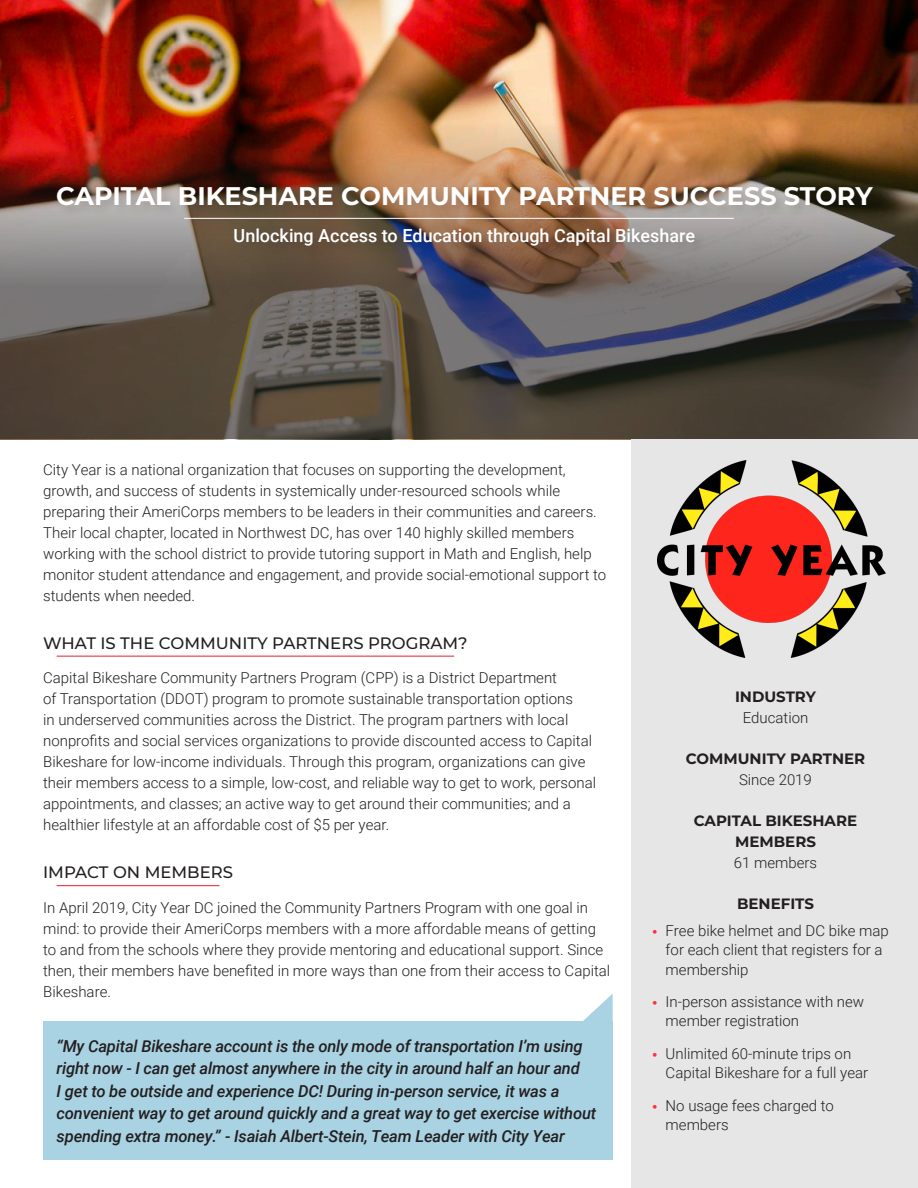
<style>
.page{position:relative;width:918px;height:1188px;background:#fff}
.page>*{position:absolute;margin:0;border:0;box-sizing:border-box;transform-origin:0 0}
.Body_Copy{font:700 25.5px "Montserrat";color:#fff}
.Body_Copy-2{font:500 18px "Roboto";color:#fff}
.Bulleted_List{font:italic 500 16.5px/22.5px "Roboto";letter-spacing:-.01em;color:#231f20}
.Head_1{font:500 16.5px "Montserrat";color:#231f20}
.Body_Copy-3{font:300 15px/21px "Roboto";color:#231f20}
.Body_Copy-4{font:700 15px/21px "Montserrat";color:#231f20;text-align:center}
.s1{font-family:"Montserrat";font-weight:700}
.s2{font-family:"Roboto";font-weight:300}
.s3{font-family:"Montserrat";font-weight:700;color:#fb333e}
</style>
<div class="page">
<img style="left:0;top:0;width:918px;height:439px">
<hr style="left:57px;top:656px;width:397px;height:1px;background:#ee3445">
<hr style="left:57px;top:885px;width:163px;height:1px;background:#ee3445">
<div style="left:54px;top:183px;width:831px;height:76px;background:#231f20;opacity:.2"></div>
<div style="left:632px;top:439px;width:286px;height:749px;background:#e6e6e6"></div>
<img style="left:657px;top:461px;width:228px;height:197px">
<hr style="left:184px;top:218px;width:550px;height:1px;background:#fff">
<svg style="left:583px;top:994px;width:30px;height:27px"></svg>
<div style="left:43px;top:1021px;width:570px;height:139px;background:#a9d2e2"></div>
<p class="Body_Copy" style="left:56px;top:177px;width:818px">CAPITAL BIKESHARE COMMUNITY PARTNER SUCCESS STORY</p>
<p class="Body_Copy-2" style="left:234px;top:223px;width:463px">Unlocking Access to Education through Capital Bikeshare</p>
<p class="Body_Copy-3" style="left:43px;top:458px;width:565px">City Year is a national organization that focuses on supporting the development, growth, and success of students in systemically under-resourced schools while preparing their AmeriCorps members to be leaders in their communities and careers.<br>Their local chapter, located in Northwest DC, has over 140 highly skilled members working with the school district to provide tutoring support in Math and English, help monitor student attendance and engagement, and provide social-emotional support to students when needed.</p>
<p class="Head_1" style="left:43px;top:631px;width:426px">WHAT IS THE COMMUNITY PARTNERS PROGRAM?</p>
<p class="Body_Copy-3" style="left:43px;top:667px;width:554px">Capital Bikeshare Community Partners Program (CPP) is a District Department<br>of Transportation (DDOT) program to promote sustainable transportation options<br>in underserved communities across the District. The program partners with local nonprofits and social services organizations to provide discounted access to Capital Bikeshare for low-income individuals. Through this program, organizations can give their members access to a simple, low-cost, and reliable way to get to work, personal appointments, and classes; an active way to get around their communities; and a healthier lifestyle at an affordable cost of $5 per year.</p>
<p class="Head_1" style="left:43px;top:861px;width:191px">IMPACT ON MEMBERS</p>
<p class="Body_Copy-3" style="left:43px;top:896px;width:569px">In April 2019, City Year DC joined the Community Partners Program with one goal in mind: to provide their AmeriCorps members with a more affordable means of getting to and from the schools where they provide mentoring and educational support. Since then, their members have benefited in more ways than one from their access to Capital Bikeshare.</p>
<p class="Bulleted_List" style="left:57px;top:1034px;width:541px">“My Capital Bikeshare account is the only mode of transportation I’m using right now - I can get almost anywhere in the city in around half an hour and<br>I get to be outside and experience DC! During in-person service, it was a convenient way to get around quickly and a great way to get exercise without spending extra money.” - Isaiah Albert-Stein, Team Leader with City Year</p>
<p class="Body_Copy-3" style="left:735px;top:685px;width:82px;text-align:center"><span class="s1">INDUSTRY<br></span>Education</p>
<p class="Body_Copy-4" style="left:686px;top:747px;width:181px">COMMUNITY PARTNER<br><span class="s2">Since 2019</span></p>
<p class="Body_Copy-4" style="left:694px;top:809px;width:165px">CAPITAL BIKESHARE<br>MEMBERS<br><span class="s2">61 members</span></p>
<p class="Body_Copy-4" style="left:737px;top:893px;width:78px">BENEFITS</p>
<p class="Body_Copy-3" style="left:666px;top:920px;width:225px;line-height:19.5px;text-indent:-14px"><span class="s3">•</span> Free bike helmet and DC bike map for each client that registers for a membership</p>
<p class="Body_Copy-3" style="left:666px;top:991px;width:200px;line-height:19.5px;text-indent:-14px"><span class="s3">•</span> In-person assistance with new member registration</p>
<p class="Body_Copy-3" style="left:666px;top:1043px;width:204px;line-height:19.5px;text-indent:-14px"><span class="s3">•</span> Unlimited 60-minute trips on<br>Capital Bikeshare for a full year</p>
<p class="Body_Copy-3" style="left:666px;top:1095px;width:170px;line-height:19.5px;text-indent:-14px"><span class="s3">•</span> No usage fees charged to members</p>
</div>
